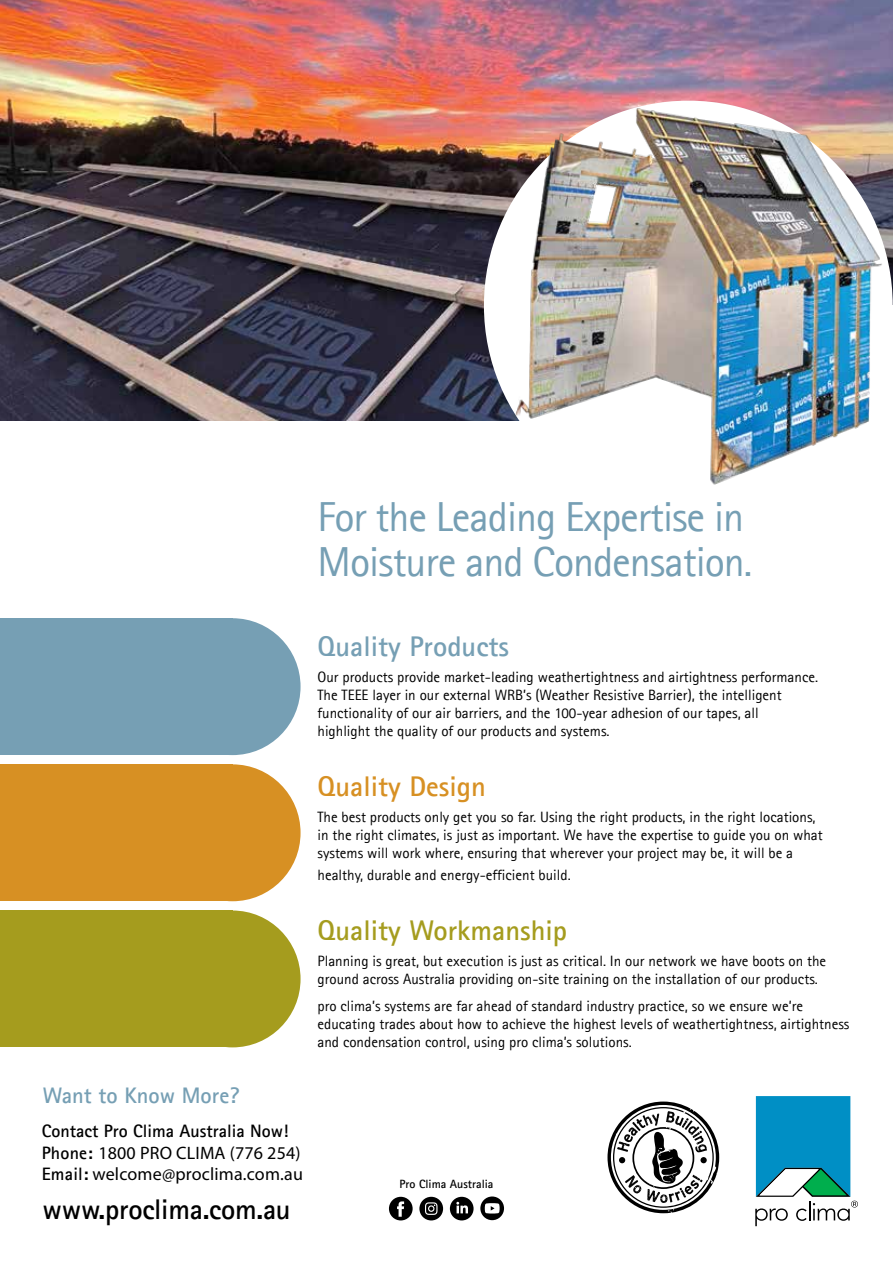
<style>
.page{position:relative;width:893px;height:1263px;background:#fff}
.page>*{position:absolute;margin:0;border:0;box-sizing:border-box;transform-origin:0 0}
.t1{font:42px/45px "Agfa Rotis Sans Serif";letter-spacing:-.025em;color:#769fb4}
.t2{font:700 28.5px "Agfa Rotis Sans Serif";letter-spacing:-.01em;color:#000}
.t3{font:700 28.5px "Agfa Rotis Sans Serif";color:#a59c1e}
.t4{font:700 28.5px "Agfa Rotis Sans Serif";color:#769fb4}
.t5{font:700 28.5px "Agfa Rotis Sans Serif";color:#d79023}
.t6{font:700 22.5px "Agfa Rotis Sans Serif";color:#769fb4}
.t7{font:18px/21.6px "Myriad Pro";letter-spacing:.01em;color:#000}
.t8{font:700 18px "Agfa Rotis Sans Serif";color:#000}
.t9{font:15px/18px "Agfa Rotis Sans Serif";color:#000}
.t10{font:700 12px "Agfa Rotis Sans Serif";color:#000}
.s1{font-family:"Agfa Rotis Sans Serif";font-weight:700}
</style>
<div class="page">
<img style="left:0;top:0;width:893px;height:421px">
<svg style="left:607px;top:1101px;width:112px;height:112px"></svg>
<div style="left:165px;top:618px;width:136px;height:137px;background:#769fb4;border-radius:50%"></div>
<div style="left:0;top:618px;width:233px;height:137px;background:#769fb4"></div>
<div style="left:165px;top:764px;width:136px;height:137px;background:#d79023;border-radius:50%"></div>
<div style="left:0;top:764px;width:233px;height:137px;background:#d79023"></div>
<div style="left:165px;top:910px;width:136px;height:137px;background:#a59c1e;border-radius:50%"></div>
<div style="left:0;top:910px;width:233px;height:137px;background:#a59c1e"></div>
<div style="left:781px;top:305px;width:112px;height:144px;background:#fff"></div>
<div style="left:484px;top:101px;width:409px;height:409px;background:#fff;border-radius:50%"></div>
<img style="left:512px;top:104px;width:372px;height:381px">
<svg style="left:755px;top:1096px;width:103px;height:130px"></svg>
<div style="left:419px;top:1197px;width:24px;height:23px;background:#000;border-radius:50%"></div>
<svg style="left:425px;top:1202px;width:12px;height:13px"></svg>
<div style="left:450px;top:1197px;width:24px;height:23px;background:#000;border-radius:50%"></div>
<svg style="left:456px;top:1202px;width:12px;height:11px"></svg>
<div style="left:389px;top:1197px;width:24px;height:23px;background:#000;border-radius:50%"></div>
<svg style="left:397px;top:1201px;width:7px;height:16px"></svg>
<svg style="left:480px;top:1196px;width:24px;height:24px"></svg>
<svg style="left:485px;top:1203px;width:15px;height:10px"></svg>
<h1 class="t1" style="left:318px;top:494px;width:436px">For the Leading Expertise in<br>Moisture and Condensation.</h1>
<h3 class="t6" style="left:43px;top:1081px;width:198px">Want to Know More?</h3>
<p class="t8" style="left:42px;top:1120px;width:248px">Contact Pro Clima Australia Now!</p>
<p class="t7" style="left:42px;top:1141px;width:263px"><span class="s1">Phone:</span> 1800 PRO CLIMA (776 254)<br><span class="s1">Email:</span> welcome@proclima.com.au</p>
<h2 class="t2" style="left:43px;top:1192px;width:250px">www.proclima.com.au</h2>
<h2 class="t4" style="left:317px;top:628px;width:193px">Quality Products</h2>
<p class="t9" style="left:317px;top:668px;width:502px">Our products provide market-leading weathertightness and airtightness performance.<br>The TEEE layer in our external WRB’s (Weather Resistive Barrier), the intelligent functionality of our air barriers, and the 100-year adhesion of our tapes, all<br>highlight the quality of our products and systems.</p>
<h2 class="t5" style="left:317px;top:768px;width:170px">Quality Design</h2>
<p class="t9" style="left:317px;top:808px;width:507px">The best products only get you so far. Using the right products, in the right locations, in the right climates, is just as important. We have the expertise to guide you on what systems will work where, ensuring that wherever your project may be, it will be a</p>
<p class="t9" style="left:317px;top:866px;width:255px">healthy, durable and energy-efficient build.</p>
<h2 class="t3" style="left:317px;top:912px;width:251px">Quality Workmanship</h2>
<p class="t9" style="left:317px;top:952px;width:510px">Planning is great, but execution is just as critical. In our network we have boots on the ground across Australia providing on-site training on the installation of our products.</p>
<p class="t9" style="left:317px;top:996px;width:533px">pro clima’s systems are far ahead of standard industry practice, so we ensure we’re educating trades about how to achieve the highest levels of weathertightness, airtightness and condensation control, using pro clima’s solutions.</p>
<p class="t10" style="left:399px;top:1176px;width:95px">Pro Clima Australia</p>
</div>
